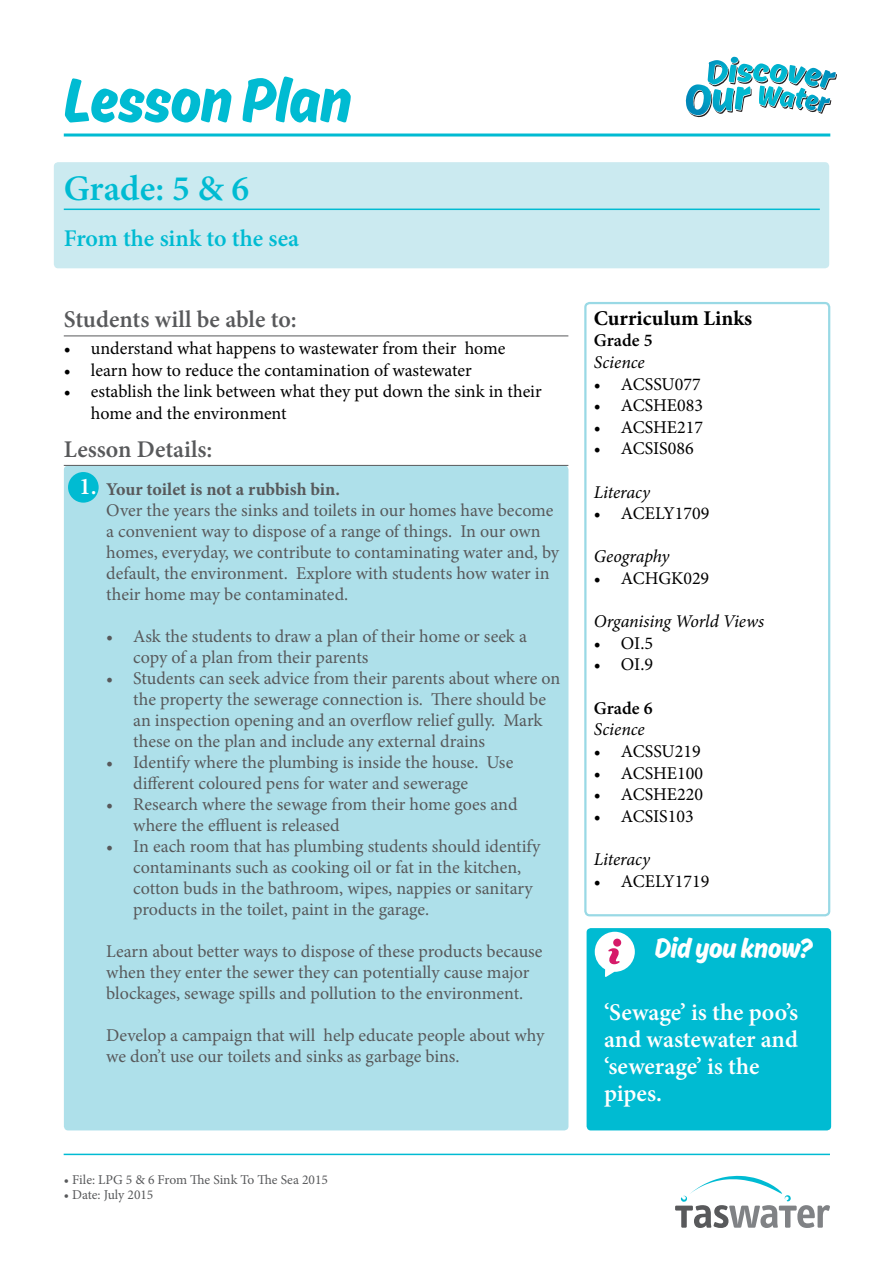
<style>
.page{position:relative;width:893px;height:1263px;background:#fff}
.page>*{position:absolute;margin:0;border:0;box-sizing:border-box;transform-origin:0 0}
.t1{font:66px "Ahkio";color:#00bbd2}
.t2{font:600 36px "Minion Pro";color:#00bbd2}
.t3{font:29.4px "Ahkio";color:#fff}
.t4{font:600 24px/27px "Minion Pro";color:#fff}
.t5{font:600 24px "Minion Pro";color:#58595b}
.t6{font:600 24px "Minion Pro";color:#00bbd2}
.t7{font:700 21px "Minion Pro";color:#000}
.t8{font:18px/21px "Minion Pro";letter-spacing:-.005em;color:#58595b}
.t9{font:18px/21.6px "Minion Pro";color:#000}
.t10{font:italic 18px "Minion Pro";letter-spacing:-.005em;color:#000}
.t11{font:700 18px "Minion Pro";letter-spacing:-.005em;color:#58595b}
.t12{font:600 18px "Minion Pro";color:#000}
.t13{font:13.5px "Minion Pro";color:#58595b}
</style>
<div class="page">
<svg style="left:675px;top:1176px;width:155px;height:52px"></svg>
<hr style="left:64px;top:1153px;width:766px;height:2px;background:#00bbd3">
<div style="left:54px;top:162px;width:775px;height:106px;background:#cbeaf0;border-radius:4px"></div>
<div style="left:584px;top:302px;width:246px;height:614px;border:2px solid #99d9e5;border-radius:4px"></div>
<hr style="left:64px;top:209px;width:756px;height:1px;background:#00bbd2">
<hr style="left:64px;top:335px;width:504px;height:1px;background:#58595b">
<svg style="left:685px;top:57px;width:152px;height:61px"></svg>
<div style="left:64px;top:465px;width:504px;height:665px;background:#aee0ea;border-radius:4px"></div>
<hr style="left:64px;top:465px;width:504px;height:1px;background:#58595b">
<div style="left:68px;top:472px;width:31px;height:31px;background:#00bbd2;border-radius:50%"></div>
<hr style="left:64px;top:134px;width:766px;height:3px;background:#00bbd2">
<div style="left:587px;top:928px;width:244px;height:202px;background:#00bbd2;border-radius:4px"></div>
<svg style="left:595px;top:932px;width:40px;height:45px"></svg>
<div style="left:613px;top:939px;width:8px;height:8px;background:#d61a69;border-radius:50%"></div>
<h1 class="t1" style="left:64px;top:62px;width:289px">Lesson Plan</h1>
<h2 class="t2" style="left:64px;top:164px;width:187px">Grade: 5 &amp; 6</h2>
<h3 class="t6" style="left:64px;top:222px;width:237px">From the sink to the sea</h3>
<h3 class="t5" style="left:64px;top:303px;width:235px">Students will be able to:</h3>
<p class="t9" style="left:64px;top:337px;width:443px">• understand what happens to wastewater from their home</p>
<p class="t9" style="left:64px;top:359px;width:410px">• learn how to reduce the contamination of wastewater</p>
<p class="t9" style="left:91px;top:381px;width:452px;text-indent:-27px">• establish the link between what they put down the sink in their home and the environment</p>
<h3 class="t5" style="left:64px;top:432px;width:150px">Lesson Details:</h3>
<p class="t11" style="left:106px;top:476px;width:235px">Your toilet is not a rubbish bin.</p>
<p class="t8" style="left:106px;top:499px;width:454px">Over the years the sinks and toilets in our homes have become a convenient way to dispose of a range of things. In our own homes, everyday, we contribute to contaminating water and, by default, the environment. Explore with students how water in their home may be contaminated.</p>
<p class="t8" style="left:133px;top:625px;width:395px;text-indent:-27px">• Ask the students to draw a plan of their home or seek a copy of a plan from their parents</p>
<p class="t8" style="left:133px;top:667px;width:429px;text-indent:-27px">• Students can seek advice from their parents about where on the property the sewerage connection is. There should be an inspection opening and an overflow relief gully. Mark these on the plan and include any external drains</p>
<p class="t8" style="left:133px;top:751px;width:381px;text-indent:-27px">• Identify where the plumbing is inside the house. Use different coloured pens for water and sewerage</p>
<p class="t8" style="left:133px;top:793px;width:386px;text-indent:-27px">• Research where the sewage from their home goes and where the effluent is released</p>
<p class="t8" style="left:133px;top:835px;width:409px;text-indent:-27px">• In each room that has plumbing students should identify contaminants such as cooking oil or fat in the kitchen, cotton buds in the bathroom, wipes, nappies or sanitary products in the toilet, paint in the garage.</p>
<p class="t8" style="left:106px;top:940px;width:438px">Learn about better ways to dispose of these products because when they enter the sewer they can potentially cause major blockages, sewage spills and pollution to the environment.</p>
<p class="t8" style="left:106px;top:1024px;width:439px">Develop a campaign that will help educate people about why we don’t use our toilets and sinks as garbage bins.</p>
<h3 class="t4" style="left:79px;top:472px;width:19px">1.</h3>
<p class="t13" style="left:64px;top:1171px;width:266px">• File: LPG 5 &amp; 6 From The Sink To The Sea 2015</p>
<p class="t13" style="left:64px;top:1186px;width:91px">• Date: July 2015</p>
<p class="t7" style="left:594px;top:303px;width:160px">Curriculum Links</p>
<p class="t12" style="left:594px;top:328px;width:60px">Grade 5</p>
<p class="t10" style="left:594px;top:350px;width:52px">Science</p>
<p class="t9" style="left:594px;top:373px;width:108px">• ACSSU077</p>
<p class="t9" style="left:594px;top:395px;width:111px">• ACSHE083</p>
<p class="t9" style="left:594px;top:416px;width:111px">• ACSHE217</p>
<p class="t9" style="left:594px;top:438px;width:101px">• ACSIS086</p>
<p class="t10" style="left:594px;top:480px;width:58px">Literacy</p>
<p class="t9" style="left:594px;top:503px;width:117px">• ACELY1709</p>
<p class="t10" style="left:594px;top:544px;width:77px">Geography</p>
<p class="t9" style="left:594px;top:568px;width:117px">• ACHGK029</p>
<p class="t10" style="left:594px;top:609px;width:172px">Organising World Views</p>
<p class="t9" style="left:594px;top:632px;width:61px">• OI.5</p>
<p class="t9" style="left:594px;top:654px;width:61px">• OI.9</p>
<p class="t12" style="left:594px;top:695px;width:60px">Grade 6</p>
<p class="t10" style="left:594px;top:717px;width:52px">Science</p>
<p class="t9" style="left:594px;top:740px;width:108px">• ACSSU219</p>
<p class="t9" style="left:594px;top:762px;width:111px">• ACSHE100</p>
<p class="t9" style="left:594px;top:784px;width:111px">• ACSHE220</p>
<p class="t9" style="left:594px;top:805px;width:101px">• ACSIS103</p>
<p class="t10" style="left:594px;top:847px;width:58px">Literacy</p>
<p class="t9" style="left:594px;top:870px;width:117px">• ACELY1719</p>
<h3 class="t3" style="left:655px;top:930px;width:160px">Did you know?</h3>
<h3 class="t4" style="left:604px;top:999px;width:196px">‘Sewage’ is the poo’s and wastewater and ‘sewerage’ is the pipes.</h3>
</div>
